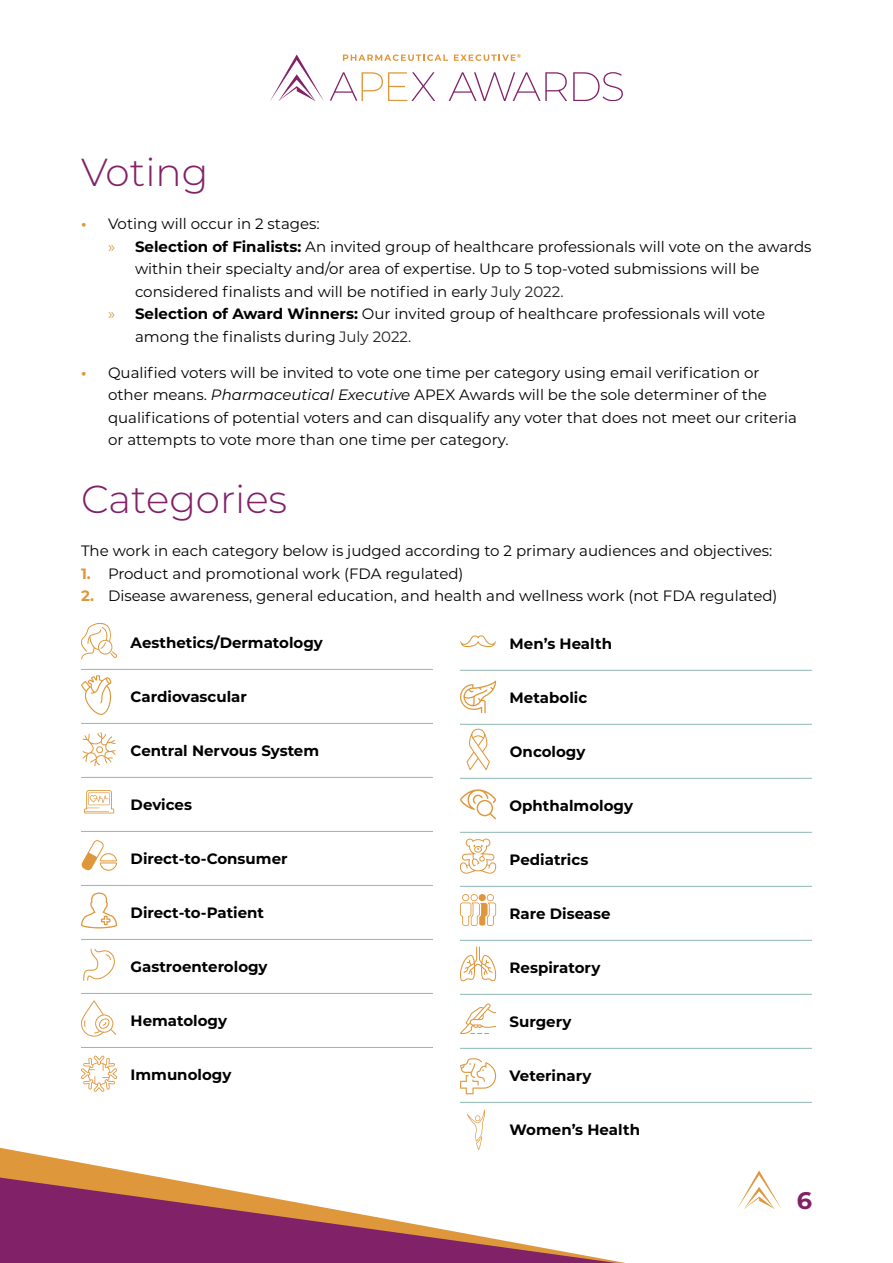
<style>
.page{position:relative;width:893px;height:1263px;background:#fff}
.page>*{position:absolute;margin:0;border:0;box-sizing:border-box;transform-origin:0 0}
.t1{font:300 39px "Montserrat";color:#812168}
.t2{font:700 24px "Montserrat";color:#812168}
.t3{font:15px/22.5px "Montserrat";color:#000}
.t4{font:700 15px "Montserrat";color:#000}
.t5{font:15px "Montserrat";color:#231f20}
.s1{font-weight:700;color:#df973b}
.s2{color:#df973b}
.s3{font-weight:700}
.s4{font-style:italic}
</style>
<div class="page">
<svg style="left:330px;top:72px;width:105px;height:29px"></svg>
<svg style="left:449px;top:72px;width:118px;height:29px"></svg>
<svg style="left:573px;top:72px;width:50px;height:29px"></svg>
<svg style="left:343px;top:54px;width:105px;height:7px"></svg>
<svg style="left:270px;top:55px;width:54px;height:46px"></svg>
<svg style="left:454px;top:54px;width:67px;height:7px"></svg>
<svg style="left:0;top:1148px;width:625px;height:115px"></svg>
<svg style="left:0;top:1177px;width:616px;height:86px"></svg>
<svg style="left:737px;top:1170px;width:44px;height:39px"></svg>
<hr style="left:81px;top:669px;width:352px;height:1px;background:#8fb8b1">
<hr style="left:81px;top:723px;width:352px;height:1px;background:#8fb8b1">
<hr style="left:81px;top:777px;width:352px;height:1px;background:#8fb8b1">
<hr style="left:81px;top:831px;width:352px;height:1px;background:#8fb8b1">
<hr style="left:81px;top:885px;width:352px;height:1px;background:#8fb8b1">
<hr style="left:81px;top:939px;width:352px;height:1px;background:#8fb8b1">
<hr style="left:81px;top:993px;width:352px;height:1px;background:#8fb8b1">
<hr style="left:81px;top:1047px;width:352px;height:1px;background:#8fb8b1">
<svg style="left:81px;top:623px;width:36px;height:36px"></svg>
<svg style="left:81px;top:675px;width:31px;height:40px"></svg>
<svg style="left:83px;top:732px;width:33px;height:34px"></svg>
<svg style="left:84px;top:790px;width:30px;height:23px"></svg>
<svg style="left:81px;top:840px;width:36px;height:31px"></svg>
<svg style="left:81px;top:892px;width:36px;height:36px"></svg>
<svg style="left:83px;top:949px;width:32px;height:32px"></svg>
<svg style="left:81px;top:1000px;width:35px;height:37px"></svg>
<svg style="left:81px;top:1056px;width:36px;height:36px"></svg>
<hr style="left:460px;top:670px;width:352px;height:1px;background:#8fb8b1">
<hr style="left:460px;top:724px;width:352px;height:1px;background:#8fb8b1">
<hr style="left:460px;top:778px;width:352px;height:1px;background:#8fb8b1">
<hr style="left:460px;top:832px;width:352px;height:1px;background:#8fb8b1">
<hr style="left:460px;top:886px;width:352px;height:1px;background:#8fb8b1">
<hr style="left:460px;top:940px;width:352px;height:1px;background:#8fb8b1">
<hr style="left:460px;top:994px;width:352px;height:1px;background:#8fb8b1">
<hr style="left:460px;top:1048px;width:352px;height:1px;background:#8fb8b1">
<hr style="left:460px;top:1102px;width:352px;height:1px;background:#8fb8b1">
<svg style="left:460px;top:635px;width:36px;height:12px"></svg>
<svg style="left:460px;top:680px;width:36px;height:33px"></svg>
<svg style="left:466px;top:729px;width:24px;height:41px"></svg>
<svg style="left:460px;top:789px;width:36px;height:30px"></svg>
<svg style="left:460px;top:838px;width:36px;height:36px"></svg>
<svg style="left:460px;top:894px;width:36px;height:32px"></svg>
<svg style="left:460px;top:946px;width:36px;height:35px"></svg>
<svg style="left:460px;top:1003px;width:36px;height:31px"></svg>
<svg style="left:460px;top:1058px;width:36px;height:36px"></svg>
<svg style="left:467px;top:1110px;width:18px;height:40px"></svg>
<h1 class="t1" style="left:81px;top:146px;width:129px">Voting</h1>
<p class="t3" style="left:81px;top:212px;width:240px"><span class="s1">•</span> Voting will occur in 2 stages:</p>
<p class="t3" style="left:108px;top:234px;width:705px"><span class="s2">»</span> <span class="s3">Selection of Finalists:</span> An invited group of healthcare professionals will vote on the awards</p>
<p class="t3" style="left:135px;top:257px;width:626px">within their specialty and/or area of expertise. Up to 5 top-voted submissions will be</p>
<p class="t3" style="left:135px;top:279px;width:435px">considered finalists and will be notified in early April 2022.</p>
<p class="t3" style="left:108px;top:302px;width:659px"><span class="s2">»</span> <span class="s3">Selection of Award Winners:</span> Our invited group of healthcare professionals will vote</p>
<p class="t3" style="left:135px;top:324px;width:284px">among the finalists during April 2022.</p>
<p class="t3" style="left:108px;top:360px;width:690px;text-indent:-27px"><span class="s1">•</span> Qualified voters will be invited to vote one time per category using email verification or other means. <span class="s4">Pharmaceutical Executive</span> APEX Awards will be the sole determiner of the qualifications of potential voters and can disqualify any voter that does not meet our criteria or attempts to vote more than one time per category.</p>
<h1 class="t1" style="left:81px;top:473px;width:208px">Categories</h1>
<p class="t3" style="left:81px;top:539px;width:693px">The work in each category below is judged according to 2 primary audiences and objectives:</p>
<p class="t3" style="left:81px;top:561px;width:384px"><span class="s1">1.</span> Product and promotional work (FDA regulated)</p>
<p class="t3" style="left:81px;top:584px;width:698px"><span class="s1">2.</span> Disease awareness, general education, and health and wellness work (not FDA regulated)</p>
<p class="t4" style="left:131px;top:632px;width:194px">Aesthetics/Dermatology</p>
<p class="t4" style="left:131px;top:686px;width:118px">Cardiovascular</p>
<p class="t5" style="left:491px;top:281px;width:74px">July 2022.</p>
<p class="t5" style="left:339px;top:327px;width:74px">July 2022.</p>
<p class="t4" style="left:510px;top:633px;width:104px">Men’s Health</p>
<p class="t4" style="left:510px;top:687px;width:79px">Metabolic</p>
<p class="t4" style="left:131px;top:740px;width:190px">Central Nervous System</p>
<p class="t4" style="left:131px;top:794px;width:63px">Devices</p>
<p class="t4" style="left:131px;top:848px;width:159px">Direct-to-Consumer</p>
<p class="t4" style="left:510px;top:741px;width:77px">Oncology</p>
<p class="t4" style="left:510px;top:795px;width:125px">Ophthalmology</p>
<p class="t4" style="left:510px;top:849px;width:80px">Pediatrics</p>
<p class="t4" style="left:131px;top:902px;width:135px">Direct-to-Patient</p>
<p class="t4" style="left:510px;top:903px;width:103px">Rare Disease</p>
<p class="t4" style="left:131px;top:956px;width:139px">Gastroenterology</p>
<p class="t4" style="left:131px;top:1010px;width:98px">Hematology</p>
<p class="t4" style="left:131px;top:1064px;width:103px">Immunology</p>
<p class="t4" style="left:510px;top:957px;width:92px">Respiratory</p>
<p class="t4" style="left:510px;top:1011px;width:64px">Surgery</p>
<p class="t4" style="left:510px;top:1065px;width:84px">Veterinary</p>
<p class="t4" style="left:510px;top:1119px;width:132px">Women’s Health</p>
<h2 class="t2" style="left:797px;top:1183px;width:17px">6</h2>
</div>
